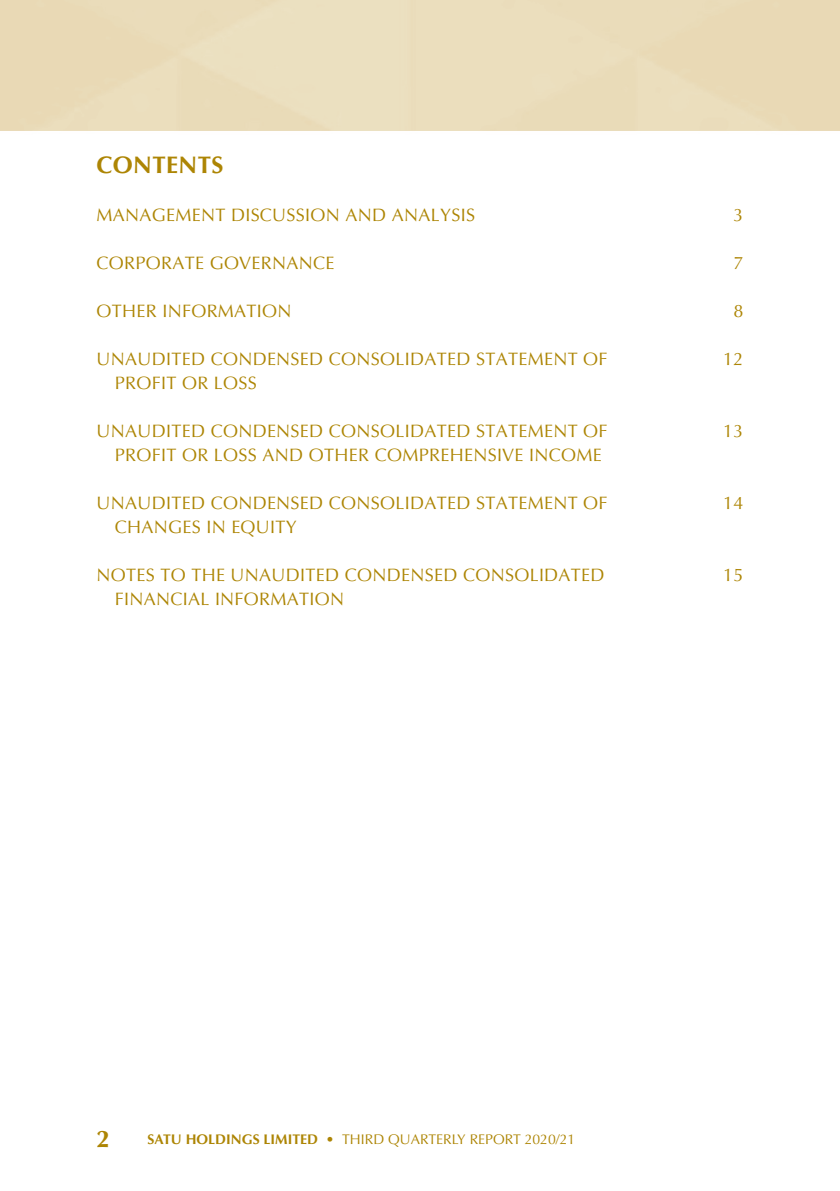
<style>
.page{position:relative;width:840px;height:1191px;background:#fff}
.page>*{position:absolute;margin:0;border:0;box-sizing:border-box;transform-origin:0 0}
._01_H1{font:700 24px "Optima LT Std";letter-spacing:.015em;color:#ad8504}
._00_txt{font:18px "Optima LT Std";letter-spacing:.015em;color:#ad8504}
.t1{font:14px "Optima LT Std";color:#ad8504}
.s1{font-weight:700}
</style>
<div class="page">
<p class="_01_H1" style="left:96px;top:151px;width:128px">CONTENTS</p>
<p class="_00_txt" style="left:96px;top:204px;width:380px">MANAGEMENT DISCUSSION AND ANALYSIS</p>
<p class="_00_txt" style="left:733px;top:204px;width:12px">3</p>
<p class="_00_txt" style="left:96px;top:252px;width:239px">CORPORATE GOVERNANCE</p>
<p class="_00_txt" style="left:733px;top:252px;width:12px">7</p>
<p class="_00_txt" style="left:96px;top:300px;width:196px">OTHER INFORMATION</p>
<p class="_00_txt" style="left:733px;top:300px;width:12px">8</p>
<p class="_00_txt" style="left:96px;top:348px;width:512px">UNAUDITED CONDENSED CONSOLIDATED STATEMENT OF</p>
<p class="_00_txt" style="left:115px;top:372px;width:143px">PROFIT OR LOSS</p>
<p class="_00_txt" style="left:722px;top:348px;width:22px">12</p>
<p class="_00_txt" style="left:96px;top:420px;width:512px">UNAUDITED CONDENSED CONSOLIDATED STATEMENT OF</p>
<p class="_00_txt" style="left:115px;top:444px;width:488px">PROFIT OR LOSS AND OTHER COMPREHENSIVE INCOME</p>
<p class="_00_txt" style="left:722px;top:420px;width:22px">13</p>
<p class="_00_txt" style="left:96px;top:492px;width:512px">UNAUDITED CONDENSED CONSOLIDATED STATEMENT OF</p>
<p class="_00_txt" style="left:115px;top:516px;width:183px">CHANGES IN EQUITY</p>
<p class="_00_txt" style="left:722px;top:492px;width:22px">14</p>
<p class="_00_txt" style="left:96px;top:564px;width:509px">NOTES TO THE UNAUDITED CONDENSED CONSOLIDATED</p>
<p class="_00_txt" style="left:115px;top:588px;width:231px">FINANCIAL INFORMATION</p>
<p class="_00_txt" style="left:722px;top:564px;width:22px">15</p>
<p class="_01_H1" style="left:96px;top:1124px;width:15px">2</p>
<p class="t1" style="left:147px;top:1130px;width:429px"><span class="s1">SATU HOLDINGS LIMITED</span> • THIRD QUARTERLY REPORT 2020/21</p>
</div>
